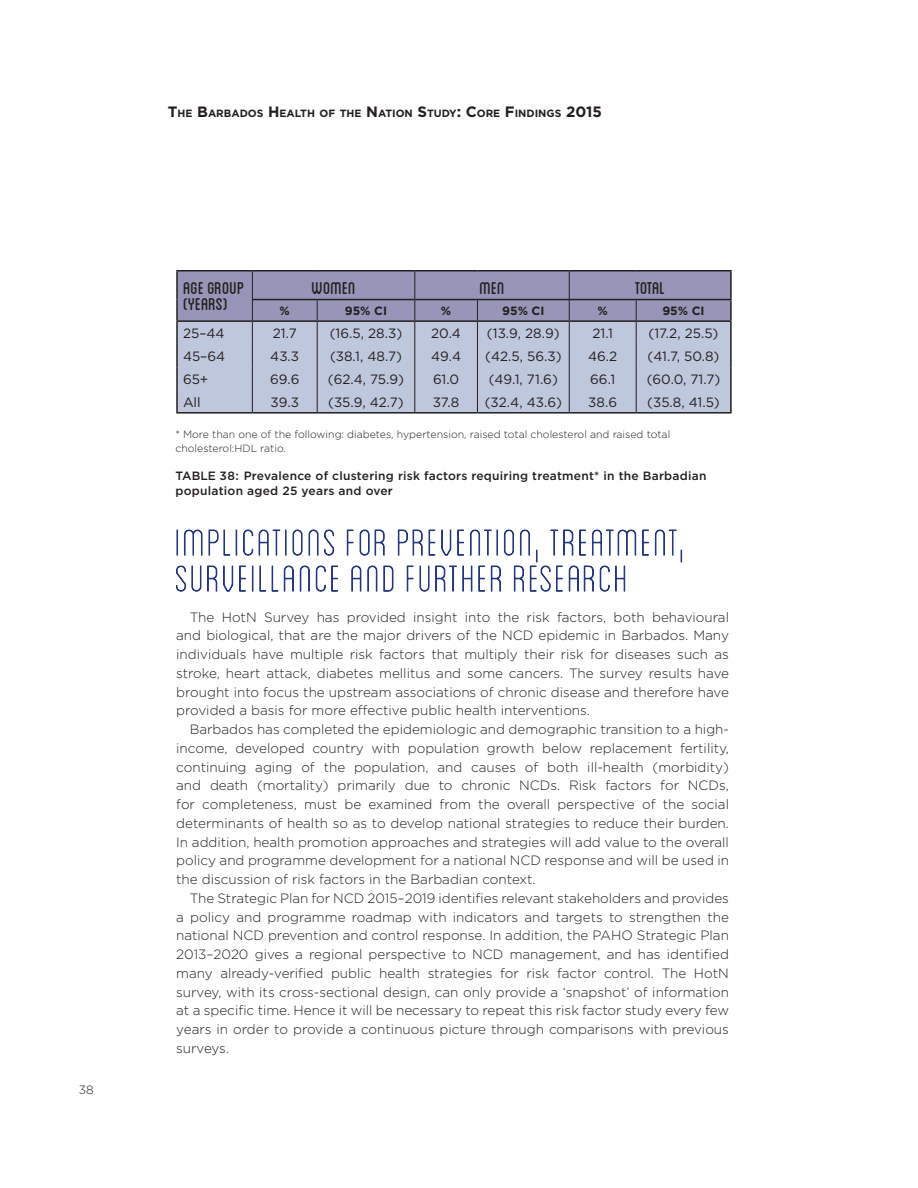
<style>
.page{position:relative;width:918px;height:1188px;background:#fff}
.page>*{position:absolute;margin:0;border:0;box-sizing:border-box;transform-origin:0 0}
.Subhead{font:24px "Blanch Caps";color:#231f20}
.Body_Text{font:300 13.5px/18.8px "Gotham";color:#231f20;text-align:justify}
.Subhead-2{font:13.5px "Gotham";color:#231f20}
.Subtext{font:500 12px/15px "Gotham";letter-spacing:.02em;color:#231f20}
.Subhead-3{font:700 12px "Gotham";color:#231f20}
.t1{font:300 12px "Gotham";color:#231f20}
.Subtext-2{font:300 10.5px/13.5px "Gotham";color:#231f20}
.Subhead-4{font:700 10.5px "Gotham";color:#231f20}
.s1{font-size:15px}
</style>
<div class="page">
<hr style="left:176px;top:270px;width:76px;height:2px;background:#231f20">
<hr style="left:176px;top:272px;width:2px;height:28px;background:#231f20">
<hr style="left:252px;top:270px;width:65px;height:2px;background:#231f20">
<hr style="left:317px;top:270px;width:98px;height:2px;background:#231f20">
<hr style="left:415px;top:270px;width:62px;height:2px;background:#231f20">
<hr style="left:477px;top:270px;width:92px;height:2px;background:#231f20">
<hr style="left:569px;top:270px;width:67px;height:2px;background:#231f20">
<hr style="left:636px;top:270px;width:96px;height:2px;background:#231f20">
<hr style="left:730px;top:272px;width:2px;height:27px;background:#231f20">
<hr style="left:176px;top:300px;width:2px;height:20px;background:#231f20">
<hr style="left:730px;top:300px;width:2px;height:20px;background:#231f20">
<hr style="left:176px;top:322px;width:2px;height:22px;background:#231f20">
<hr style="left:730px;top:322px;width:2px;height:22px;background:#231f20">
<hr style="left:176px;top:344px;width:2px;height:23px;background:#231f20">
<hr style="left:730px;top:344px;width:2px;height:23px;background:#231f20">
<hr style="left:176px;top:367px;width:2px;height:23px;background:#231f20">
<hr style="left:730px;top:367px;width:2px;height:23px;background:#231f20">
<hr style="left:176px;top:390px;width:2px;height:22px;background:#231f20">
<hr style="left:730px;top:390px;width:2px;height:22px;background:#231f20">
<hr style="left:636px;top:299px;width:96px;height:1px;background:#231f20">
<svg style="left:177px;top:271px;width:554px;height:141px;background:#acb2cb"></svg>
<hr style="left:176px;top:320px;width:76px;height:2px;background:#231f20">
<hr style="left:252px;top:320px;width:65px;height:2px;background:#231f20">
<hr style="left:317px;top:320px;width:98px;height:2px;background:#231f20">
<hr style="left:415px;top:320px;width:62px;height:2px;background:#231f20">
<hr style="left:477px;top:320px;width:92px;height:2px;background:#231f20">
<hr style="left:569px;top:320px;width:67px;height:2px;background:#231f20">
<hr style="left:636px;top:320px;width:96px;height:2px;background:#231f20">
<hr style="left:176px;top:412px;width:76px;height:2px;background:#231f20">
<hr style="left:252px;top:412px;width:65px;height:2px;background:#231f20">
<hr style="left:317px;top:412px;width:98px;height:2px;background:#231f20">
<hr style="left:415px;top:412px;width:62px;height:2px;background:#231f20">
<hr style="left:477px;top:412px;width:92px;height:2px;background:#231f20">
<hr style="left:569px;top:412px;width:67px;height:2px;background:#231f20">
<hr style="left:636px;top:412px;width:96px;height:2px;background:#231f20">
<svg style="left:176px;top:529px;width:2px;height:27px"></svg>
<svg style="left:184px;top:529px;width:53px;height:27px"></svg>
<svg style="left:243px;top:529px;width:91px;height:27px"></svg>
<svg style="left:642px;top:529px;width:7px;height:27px"></svg>
<svg style="left:655px;top:529px;width:27px;height:34px"></svg>
<svg style="left:176px;top:565px;width:70px;height:27px"></svg>
<svg style="left:252px;top:565px;width:42px;height:27px"></svg>
<svg style="left:300px;top:565px;width:10px;height:27px"></svg>
<svg style="left:316px;top:565px;width:22px;height:27px"></svg>
<svg style="left:347px;top:529px;width:289px;height:63px"></svg>
<p class="t1" style="left:79px;top:1082px;width:16px">38</p>
<p class="Subhead-4" style="left:168px;top:106px;width:436px"><span class="s1">T</span>HE <span class="s1">B</span>ARBADOS <span class="s1">H</span> EALTH OF THE <span class="s1">N</span>ATION <span class="s1">S</span>TUDY<span class="s1">: C</span>ORE <span class="s1">F</span>IN DINGS <span class="s1">2015</span></p>
<p class="Subhead" style="left:183px;top:277px;width:63px">Age group</p>
<p class="Subhead" style="left:183px;top:293px;width:46px">(years)</p>
<p class="Subhead" style="left:312px;top:277px;width:46px">Women</p>
<p class="Subhead" style="left:479px;top:277px;width:27px">Men</p>
<p class="Subhead" style="left:635px;top:277px;width:32px">total</p>
<p class="Subhead-3" style="left:280px;top:303px;width:12px">%</p>
<p class="Subhead-3" style="left:345px;top:303px;width:44px">95% CI</p>
<p class="Subhead-3" style="left:441px;top:303px;width:12px">%</p>
<p class="Subhead-3" style="left:502px;top:303px;width:44px">95% CI</p>
<p class="Subhead-3" style="left:598px;top:303px;width:12px">%</p>
<p class="Subhead-3" style="left:662px;top:303px;width:44px">95% CI</p>
<p class="Subhead-2" style="left:183px;top:325px;width:43px">25–44</p>
<p class="Subhead-2" style="left:273px;top:325px;width:26px">21.7</p>
<p class="Subhead-2" style="left:330px;top:325px;width:74px">(16.5, 28.3)</p>
<p class="Subhead-2" style="left:431px;top:325px;width:31px">20.4</p>
<p class="Subhead-2" style="left:487px;top:325px;width:74px">(13.9, 28.9)</p>
<p class="Subhead-2" style="left:593px;top:325px;width:22px">21.1</p>
<p class="Subhead-2" style="left:649px;top:325px;width:71px">(17.2, 25.5)</p>
<p class="Subhead-2" style="left:183px;top:347px;width:44px">45–64</p>
<p class="Subhead-2" style="left:270px;top:347px;width:30px">43.3</p>
<p class="Subhead-2" style="left:330px;top:347px;width:73px">(38.1, 48.7)</p>
<p class="Subhead-2" style="left:431px;top:347px;width:31px">49.4</p>
<p class="Subhead-2" style="left:485px;top:347px;width:78px">(42.5, 56.3)</p>
<p class="Subhead-2" style="left:588px;top:347px;width:31px">46.2</p>
<p class="Subhead-2" style="left:648px;top:347px;width:73px">(41.7, 50.8)</p>
<p class="Subhead-2" style="left:183px;top:371px;width:27px">65+</p>
<p class="Subhead-2" style="left:270px;top:371px;width:31px">69.6</p>
<p class="Subhead-2" style="left:328px;top:371px;width:78px">(62.4, 75.9)</p>
<p class="Subhead-2" style="left:433px;top:371px;width:28px">61.0</p>
<p class="Subhead-2" style="left:489px;top:371px;width:71px">(49.1, 71.6)</p>
<p class="Subhead-2" style="left:590px;top:371px;width:26px">66.1</p>
<p class="Subhead-2" style="left:647px;top:371px;width:75px">(60.0, 71.7)</p>
<p class="Subhead-2" style="left:183px;top:393px;width:19px">All</p>
<p class="Subhead-2" style="left:271px;top:393px;width:30px">39.3</p>
<p class="Subhead-2" style="left:328px;top:393px;width:77px">(35.9, 42.7)</p>
<p class="Subhead-2" style="left:433px;top:393px;width:28px">37.8</p>
<p class="Subhead-2" style="left:485px;top:393px;width:79px">(32.4, 43.6)</p>
<p class="Subhead-2" style="left:588px;top:393px;width:30px">38.6</p>
<p class="Subhead-2" style="left:647px;top:393px;width:74px">(35.8, 41.5)</p>
<p class="Subtext-2" style="left:176px;top:427px;width:496px">* More than one of the following: diabetes, hypertension, raised total cholesterol and raised total cholesterol:HDL ratio.</p>
<p class="Subtext" style="left:176px;top:468px;width:532px">TABLE 38: Prevalence of clustering risk factors requiring treatment* in the Barbadian population aged 25 years and over</p>
<p class="Body_Text" style="left:176px;top:607px;width:554px;text-indent:14px">The HotN Survey has provided insight into the risk factors, both behavioural and biological, that are the major drivers of the NCD epidemic in Barbados. Many individuals have multiple risk factors that multiply their risk for diseases such as stroke, heart attack, diabetes mellitus and some cancers. The survey results have brought into focus the upstream associations of chronic disease and therefore have provided a basis for more effective public health interventions.</p>
<p class="Body_Text" style="left:176px;top:720px;width:554px;text-indent:14px">Barbados has completed the epidemiologic and demographic transition to a high&shy;income, developed country with population growth below replacement fertility, continuing aging of the population, and causes of both ill-health (morbidity) and death (mortality) primarily due to chronic NCDs. Risk factors for NCDs, for completeness, must be examined from the overall perspective of the social determinants of health so as to develop national strategies to reduce their burden.<br>In addition, health promotion approaches and strategies will add value to the overall policy and programme development for a national NCD response and will be used in the discussion of risk factors in the Barbadian context.</p>
<p class="Body_Text" style="left:176px;top:888px;width:554px;text-indent:14px">The Strategic Plan for NCD 2015–2019 identifies relevant stakeholders and provides a policy and programme roadmap with indicators and targets to strengthen the national NCD prevention and control response. In addition, the PAHO Strategic Plan 2013–2020 gives a regional perspective to NCD management, and has identified many already-verified public health strategies for risk factor control. The HotN survey, with its cross-sectional design, can only provide a ‘snapshot’ of information at a specific time. Hence it will be necessary to repeat this risk factor study every few years in order to provide a continuous picture through comparisons with previous surveys.</p>
</div>
